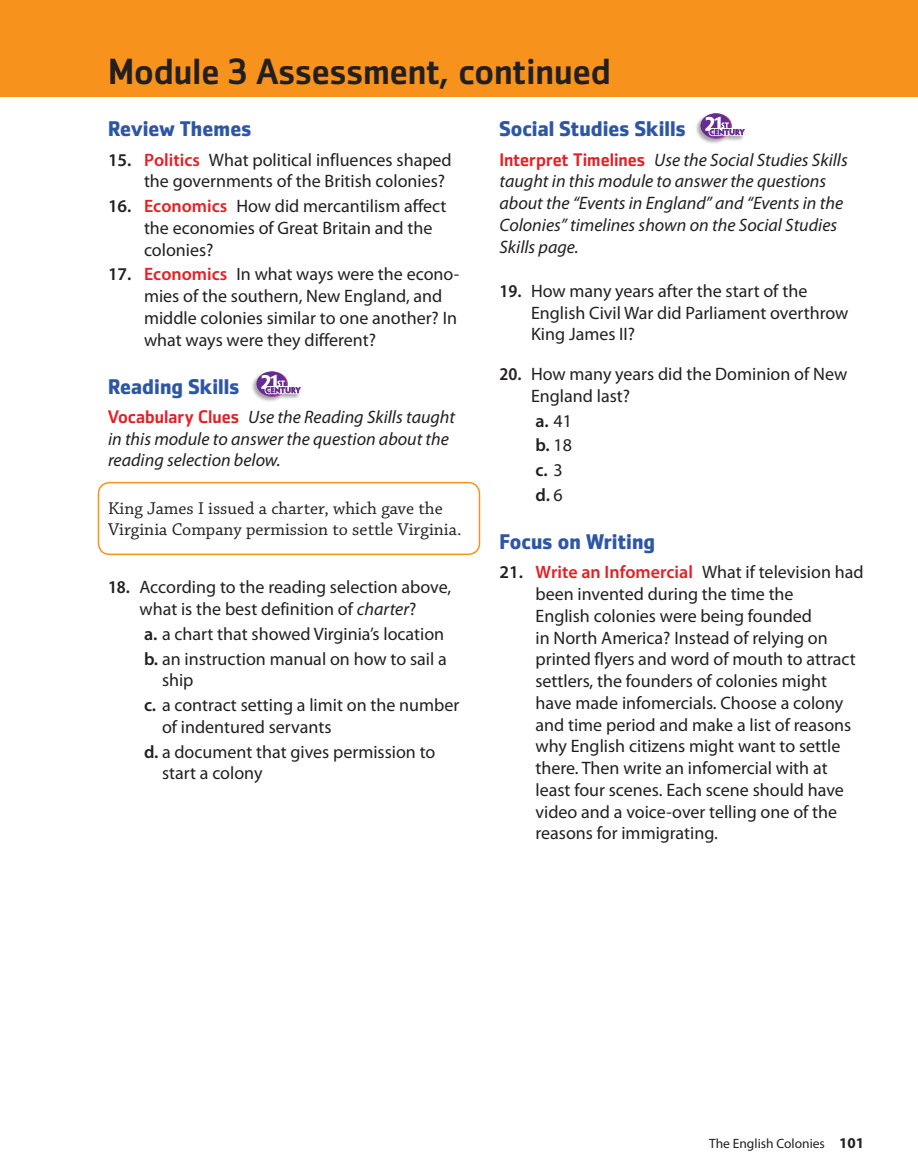
<style>
.page{position:relative;width:918px;height:1175px;background:#fff}
.page>*{position:absolute;margin:0;border:0;box-sizing:border-box;transform-origin:0 0}
.t1{font:500 36px "Zemestro Std";color:#231f20}
.t2{font:700 21px "Zemestro Std";letter-spacing:.005em;color:#2d56a5}
.t3{font:18px/21.8px "Myriad Pro";color:#231f20}
.t4{font:italic 18px/21.8px "Myriad Pro";color:#231f20}
.t5{font:18px/21.8px "Chaparral Pro";color:#231f20}
.t6{font:600 18px/24.8px "Myriad Pro";color:#231f20}
.t7{font:13.5px "Myriad Pro";color:#231f20}
.s1{font-weight:600}
.s2{font-weight:600;color:#e41f25}
.s3{font-family:"Zemestro Std";font-weight:500;font-style:normal;color:#e41f25}
.s4{font-weight:600;font-stretch:semi-condensed}
.s5{font-weight:400}
.s6{font-style:italic}
.s7{font-weight:700;font-size:15px}
</style>
<div class="page">
<div style="left:0;top:0;width:918px;height:96px;background:#f7931d"></div>
<div style="left:98px;top:482px;width:382px;height:73px;border:2px solid #f7931d;border-radius:11px"></div>
<div style="left:251px;top:370px;width:51px;height:32px;background:#231f20;opacity:.4"></div>
<svg style="left:257px;top:371px;width:31px;height:26px"></svg>
<svg style="left:256px;top:371px;width:31px;height:25px"></svg>
<svg style="left:261px;top:375px;width:41px;height:19px"></svg>
<div style="left:695px;top:112px;width:51px;height:32px;background:#231f20;opacity:.4"></div>
<svg style="left:701px;top:113px;width:31px;height:26px"></svg>
<svg style="left:700px;top:113px;width:31px;height:25px"></svg>
<svg style="left:705px;top:117px;width:41px;height:19px"></svg>
<h1 class="t1" style="left:108px;top:49px;width:504px">Module 3 Assessment, continued</h1>
<p class="t2" style="left:108px;top:116px;width:145px">Review Themes</p>
<p class="t3" style="left:144px;top:149px;width:309px;text-indent:-36px"><span class="s1">15.</span> <span class="s2">Politics</span> What political influences shaped the governments of the British colonies?</p>
<p class="t3" style="left:144px;top:195px;width:304px;text-indent:-36px"><span class="s1">16.</span> <span class="s2">Economics</span> How did mercantilism affect the economies of Great Britain and the colonies?</p>
<p class="t3" style="left:144px;top:264px;width:317px;text-indent:-36px"><span class="s1">17.</span> <span class="s2">Economics</span> In what ways were the econo&shy;mies of the southern, New England, and middle colonies similar to one another? In what ways were they different?</p>
<p class="t2" style="left:108px;top:373px;width:133px">Reading Skills</p>
<p class="t4" style="left:108px;top:406px;width:349px"><span class="s3">Vocabulary Clues</span> Use the Reading Skills taught in this module to answer the question about the reading selection below.</p>
<p class="t5" style="left:108px;top:498px;width:355px">King James I issued a charter, which gave the<br>Virginia Company permission to settle Virginia.</p>
<p class="t2" style="left:500px;top:116px;width:188px">Social Studies Skills</p>
<p class="t4" style="left:500px;top:149px;width:350px"><span class="s3">Interpret Timelines</span> Use the Social Studies Skills taught in this module to answer the questions about the “Events in England” and “Events in the Colonies” timelines shown on the Social Studies Skills page.</p>
<p class="t3" style="left:531px;top:280px;width:319px;text-indent:-32px"><span class="s4">19.</span> How many years after the start of the<br>English Civil War did Parliament overthrow<br>King James II?</p>
<p class="t3" style="left:531px;top:363px;width:318px;text-indent:-32px"><span class="s4">20.</span> How many years did the Dominion of New<br>England last?</p>
<p class="t6" style="left:536px;top:408px;width:38px">a. <span class="s5">41 </span>b. <span class="s5">18 </span>c. <span class="s5">3 </span>d.<span class="s5">6</span></p>
<p class="t2" style="left:500px;top:528px;width:157px">Focus on Writing</p>
<p class="t3" style="left:536px;top:561px;width:330px;text-indent:-36px"><span class="s1">21.</span> <span class="s2">Write an Infomercial</span> What if television had been invented during the time the<br>English colonies were being founded<br>in North America? Instead of relying on printed flyers and word of mouth to attract settlers, the founders of colonies might have made infomercials. Choose a colony and time period and make a list of reasons why English citizens might want to settle there. Then write an infomercial with at least four scenes. Each scene should have video and a voice-over telling one of the reasons for immigrating.</p>
<p class="t3" style="left:108px;top:576px;width:345px;text-align:center"><span class="s4">18.</span> According to the reading selection above, what is the best definition of <span class="s6">charter</span>?</p>
<p class="t3" style="left:144px;top:621px;width:304px;line-height:24.8px"><span class="s1">a.</span> a chart that showed Virginia’s location <span class="s1">b.</span> an instruction manual on how to sail a</p>
<p class="t3" style="left:144px;top:668px;width:317px;line-height:24.8px;text-indent:18px">ship<br><span class="s1">c.</span> a contract setting a limit on the number</p>
<p class="t3" style="left:144px;top:714px;width:293px;line-height:24.8px;text-indent:18px">of indentured servants<br><span class="s1">d.</span> a document that gives permission to</p>
<p class="t3" style="left:162px;top:762px;width:102px">start a colony</p>
<p class="t7" style="left:709px;top:1136px;width:156px">The English Colonies <span class="s7">101</span></p>
</div>
